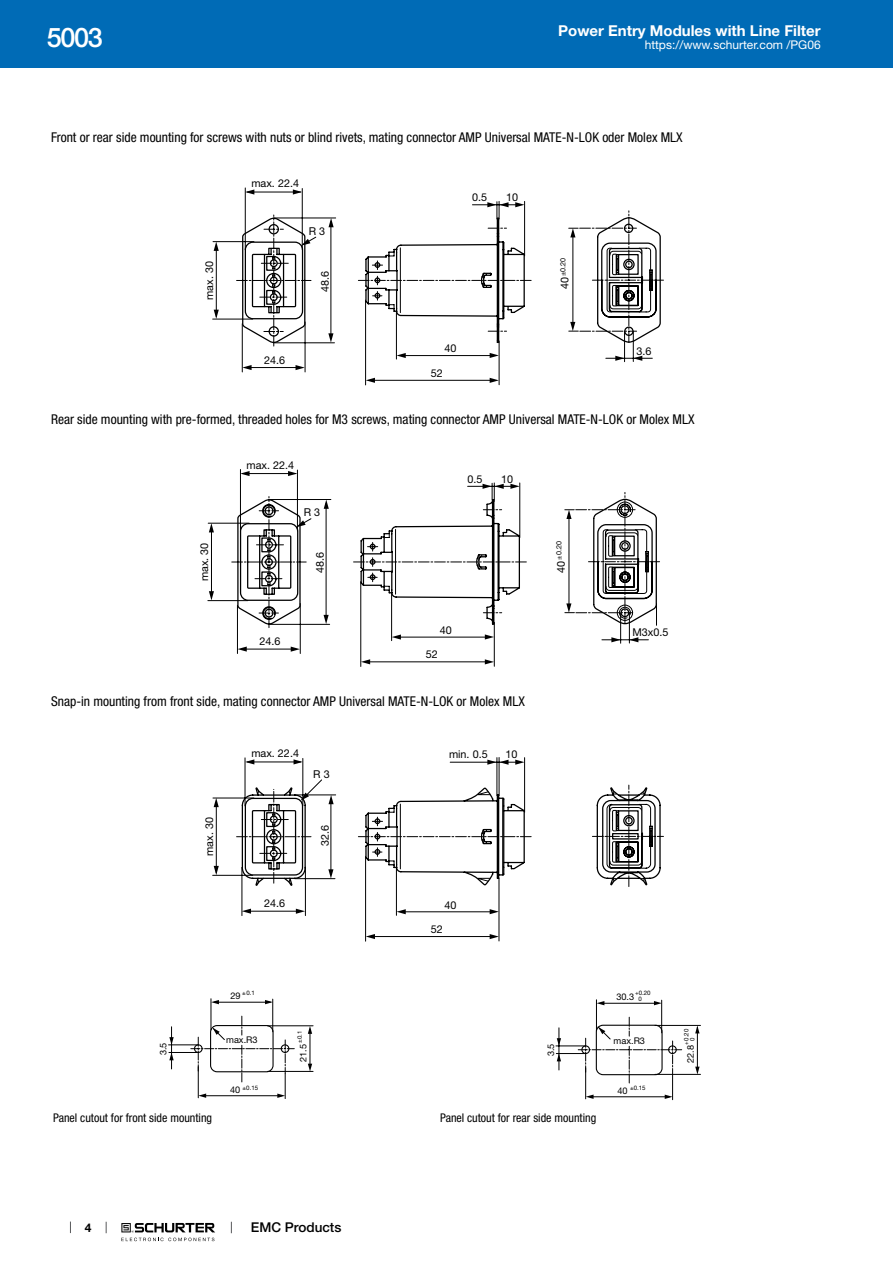
<style>
.page{position:relative;width:893px;height:1263px;background:#fff}
.page>*{position:absolute;margin:0;border:0;box-sizing:border-box;transform-origin:0 0}
.t1{font:500 27px "Helvetica Neue LT";color:#fff}
.t2{font:700 15px "Helvetica Neue LT";color:#fff}
.t3{font:condensed 13.5px "Helvetica Neue LT";color:#000}
.t4{font:500 13.5px "Helvetica Neue LT";color:#000}
.t5{font:condensed 12px "Helvetica Neue LT";color:#000}
.t6{font:12px "Helvetica Neue LT";color:#fff}
.t7{font:700 12px "Helvetica Neue LT";color:#000}
.t8{font:10.8px "Helvetica Neue LT";color:#000}
.t9{font:9.15px "Helvetica Neue LT";color:#000}
.t10{font:7.2px "Helvetica Neue LT";color:#000}
.t11{font:6.15px/6.1px "Helvetica Neue LT";color:#000}
</style>
<div class="page">
<svg style="left:70px;top:1221px;width:1px;height:12px"></svg>
<svg style="left:121px;top:1223px;width:94px;height:18px"></svg>
<div style="left:0;top:0;width:893px;height:68px;background:#006bb6"></div>
<svg style="left:212px;top:188px;width:313px;height:197px"></svg>
<svg style="left:214px;top:310px;width:5px;height:9px"></svg>
<svg style="left:214px;top:242px;width:5px;height:9px"></svg>
<svg style="left:568px;top:211px;width:95px;height:151px"></svg>
<svg style="left:328px;top:333px;width:5px;height:10px"></svg>
<svg style="left:328px;top:218px;width:6px;height:9px"></svg>
<svg style="left:242px;top:365px;width:10px;height:5px"></svg>
<svg style="left:296px;top:365px;width:9px;height:5px"></svg>
<svg style="left:366px;top:378px;width:9px;height:5px"></svg>
<svg style="left:490px;top:378px;width:9px;height:5px"></svg>
<svg style="left:237px;top:215px;width:74px;height:131px"></svg>
<svg style="left:245px;top:189px;width:9px;height:6px"></svg>
<svg style="left:293px;top:189px;width:9px;height:6px"></svg>
<svg style="left:487px;top:202px;width:21px;height:5px"></svg>
<svg style="left:515px;top:202px;width:9px;height:5px"></svg>
<svg style="left:396px;top:353px;width:10px;height:5px"></svg>
<svg style="left:490px;top:353px;width:9px;height:5px"></svg>
<svg style="left:207px;top:469px;width:313px;height:198px"></svg>
<svg style="left:209px;top:591px;width:5px;height:9px"></svg>
<svg style="left:209px;top:523px;width:5px;height:9px"></svg>
<svg style="left:361px;top:659px;width:9px;height:5px"></svg>
<svg style="left:485px;top:659px;width:9px;height:5px"></svg>
<svg style="left:240px;top:471px;width:10px;height:5px"></svg>
<svg style="left:288px;top:471px;width:9px;height:5px"></svg>
<svg style="left:232px;top:484px;width:428px;height:168px"></svg>
<hr style="left:216px;top:806px;width:1px;height:67px;background:#000">
<hr style="left:213px;top:798px;width:41px;height:1px;background:#000">
<hr style="left:213px;top:875px;width:40px;height:1px;background:#000">
<hr style="left:402px;top:911px;width:90px;height:1px;background:#000">
<hr style="left:242px;top:867px;width:1px;height:48px;background:#000">
<hr style="left:305px;top:867px;width:1px;height:48px;background:#000">
<hr style="left:499px;top:878px;width:1px;height:63px;background:#000">
<hr style="left:396px;top:867px;width:1px;height:48px;background:#000">
<hr style="left:365px;top:856px;width:1px;height:85px;background:#000">
<hr style="left:250px;top:911px;width:48px;height:1px;background:#000">
<hr style="left:375px;top:936px;width:119px;height:1px;background:#000">
<hr style="left:245px;top:758px;width:1px;height:48px;background:#000">
<hr style="left:303px;top:758px;width:1px;height:48px;background:#000">
<hr style="left:247px;top:762px;width:54px;height:1px;background:#000">
<hr style="left:524px;top:758px;width:1px;height:54px;background:#000">
<hr style="left:499px;top:757px;width:1px;height:38px;background:#000">
<hr style="left:497px;top:758px;width:1px;height:37px;background:#000">
<hr style="left:450px;top:762px;width:67px;height:1px;background:#000">
<svg style="left:214px;top:866px;width:5px;height:9px"></svg>
<svg style="left:214px;top:798px;width:5px;height:9px"></svg>
<svg style="left:242px;top:909px;width:9px;height:5px"></svg>
<svg style="left:296px;top:909px;width:9px;height:5px"></svg>
<svg style="left:366px;top:934px;width:9px;height:5px"></svg>
<svg style="left:490px;top:934px;width:9px;height:5px"></svg>
<svg style="left:237px;top:779px;width:426px;height:108px"></svg>
<svg style="left:245px;top:759px;width:9px;height:5px"></svg>
<svg style="left:294px;top:759px;width:9px;height:5px"></svg>
<svg style="left:487px;top:760px;width:21px;height:5px"></svg>
<svg style="left:515px;top:760px;width:9px;height:5px"></svg>
<svg style="left:396px;top:909px;width:10px;height:5px"></svg>
<svg style="left:490px;top:909px;width:9px;height:5px"></svg>
<hr style="left:214px;top:1002px;width:56px;height:1px;background:#000">
<hr style="left:272px;top:999px;width:1px;height:33px;background:#000">
<hr style="left:211px;top:999px;width:1px;height:31px;background:#000">
<svg style="left:211px;top:1000px;width:8px;height:4px"></svg>
<svg style="left:265px;top:1000px;width:8px;height:4px"></svg>
<svg style="left:168px;top:1016px;width:145px;height:83px"></svg>
<hr style="left:601px;top:1003px;width:57px;height:1px;background:#000">
<hr style="left:661px;top:1000px;width:1px;height:33px;background:#000">
<hr style="left:596px;top:1000px;width:1px;height:31px;background:#000">
<svg style="left:597px;top:1001px;width:7px;height:4px"></svg>
<svg style="left:654px;top:1001px;width:8px;height:4px"></svg>
<svg style="left:556px;top:1017px;width:145px;height:83px"></svg>
<h1 class="t1" style="left:47px;top:21px;width:57px">5003</h1>
<p class="t2" style="left:558px;top:21px;width:264px">Power Entry Modules with Line Filter</p>
<p class="t6" style="left:645px;top:38px;width:178px">https://www.schurter.com /PG06</p>
<p class="t3" style="left:51px;top:130px;width:633px">Front or rear side mounting for screws with nuts or blind rivets, mating connector AMP Universal MATE-N-LOK oder Molex MLX</p>
<p class="t8" style="left:251px;top:177px;width:49px">max. 22.4</p>
<p class="t8" style="left:309px;top:224px;width:18px">R 3</p>
<p class="t8" style="left:203px;top:300px;width:40px;rotate:-90deg">max. 30</p>
<p class="t8" style="left:318px;top:292px;width:23px;rotate:-90deg">48.6</p>
<p class="t8" style="left:264px;top:353px;width:23px">24.6</p>
<p class="t8" style="left:472px;top:191px;width:17px">0.5</p>
<p class="t8" style="left:506px;top:191px;width:14px">10</p>
<p class="t8" style="left:444px;top:342px;width:14px">40</p>
<p class="t8" style="left:431px;top:366px;width:14px">52</p>
<p class="t10" style="left:559px;top:276px;width:20px;rotate:-90deg">±0.20</p>
<p class="t8" style="left:558px;top:289px;width:14px;rotate:-90deg">40</p>
<p class="t8" style="left:636px;top:344px;width:17px">3.6</p>
<p class="t3" style="left:51px;top:411px;width:645px">Rear side mounting with pre-formed, threaded holes for M3 screws, mating connector AMP Universal MATE-N-LOK or Molex MLX</p>
<p class="t8" style="left:247px;top:458px;width:49px">max. 22.4</p>
<p class="t8" style="left:304px;top:506px;width:18px">R 3</p>
<p class="t8" style="left:198px;top:581px;width:40px;rotate:-90deg">max. 30</p>
<p class="t8" style="left:314px;top:573px;width:23px;rotate:-90deg">48.6</p>
<p class="t8" style="left:259px;top:635px;width:23px">24.6</p>
<p class="t8" style="left:467px;top:473px;width:17px">0.5</p>
<p class="t8" style="left:501px;top:472px;width:14px">10</p>
<p class="t8" style="left:440px;top:623px;width:14px">40</p>
<p class="t8" style="left:426px;top:648px;width:14px">52</p>
<p class="t3" style="left:51px;top:693px;width:475px">Snap-in mounting from front side, mating connector AMP Universal MATE-N-LOK or Molex MLX</p>
<p class="t8" style="left:251px;top:747px;width:49px">max. 22.4</p>
<p class="t8" style="left:449px;top:748px;width:40px">min. 0.5</p>
<p class="t8" style="left:313px;top:768px;width:18px">R 3</p>
<p class="t8" style="left:203px;top:856px;width:40px;rotate:-90deg">max. 30</p>
<p class="t8" style="left:318px;top:846px;width:23px;rotate:-90deg">32.6</p>
<p class="t8" style="left:264px;top:897px;width:23px">24.6</p>
<p class="t8" style="left:444px;top:898px;width:14px">40</p>
<p class="t8" style="left:431px;top:922px;width:14px">52</p>
<p class="t8" style="left:505px;top:748px;width:14px">10</p>
<p class="t10" style="left:555px;top:560px;width:20px;rotate:-90deg">±0.20</p>
<p class="t8" style="left:554px;top:573px;width:14px;rotate:-90deg">40</p>
<p class="t8" style="left:632px;top:626px;width:38px">M3x0.5</p>
<p class="t9" style="left:158px;top:1055px;width:14px;rotate:-90deg">3.5</p>
<p class="t5" style="left:53px;top:1111px;width:161px">Panel cutout for front side mounting</p>
<p class="t11" style="left:242px;top:990px;width:14px">±0.1</p>
<p class="t9" style="left:230px;top:990px;width:12px">29</p>
<p class="t9" style="left:226px;top:1034px;width:33px">max.R3</p>
<p class="t11" style="left:296px;top:1043px;width:14px;rotate:-90deg">±0.1</p>
<p class="t9" style="left:298px;top:1062px;width:19px;rotate:-90deg">21.5</p>
<p class="t11" style="left:243px;top:1084px;width:17px">±0.15</p>
<p class="t9" style="left:230px;top:1085px;width:12px">40</p>
<p class="t9" style="left:545px;top:1056px;width:14px;rotate:-90deg">3.5</p>
<p class="t5" style="left:440px;top:1111px;width:158px">Panel cutout for rear side mounting</p>
<p class="t11" style="left:638px;top:989px;width:14px;text-indent:-3px">+0.20<br>0</p>
<p class="t9" style="left:616px;top:991px;width:19px">30.3</p>
<p class="t9" style="left:614px;top:1035px;width:33px">max.R3</p>
<p class="t11" style="left:683px;top:1041px;width:14px;text-indent:-3px;rotate:-90deg">+0.20<br>0</p>
<p class="t9" style="left:685px;top:1063px;width:19px;rotate:-90deg">22.8</p>
<p class="t11" style="left:630px;top:1085px;width:17px">±0.15</p>
<p class="t9" style="left:617px;top:1086px;width:12px">40</p>
<p class="t7" style="left:85px;top:1220px;width:8px">4</p>
<p class="t4" style="left:251px;top:1219px;width:92px">EMC Products</p>
</div>
